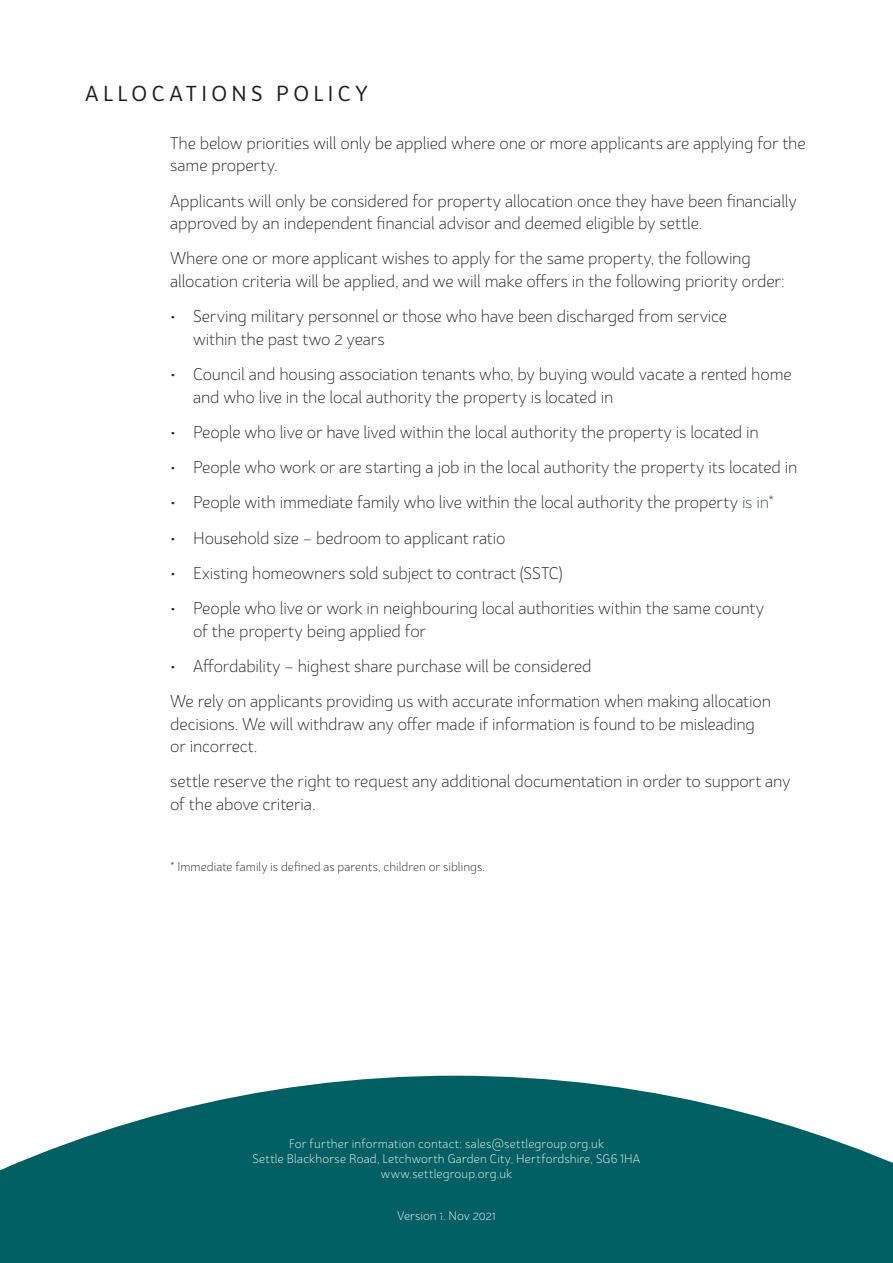
<style>
.page{position:relative;width:893px;height:1263px;background:#fff}
.page>*{position:absolute;margin:0;border:0;box-sizing:border-box;transform-origin:0 0}
.t1{font:21px "Bw Surco";letter-spacing:.205em;color:#1d1d1b}
.t2{font:300 16.5px/22.5px "Bw Surco";letter-spacing:-.01em;color:#1d1d1b}
.t3{font:300 12px/15px "Bw Surco";letter-spacing:.015em;color:#fff;text-align:center}
.t4{font:300 12px "Bw Surco";letter-spacing:.005em;color:#1d1d1b}
.s1{color:#3b4544}
</style>
<div class="page">
<svg style="left:0;top:1076px;width:893px;height:187px;fill:#005f63"></svg>
<p class="t1" style="left:85px;top:80px;width:284px">ALLOCATIONS POLICY</p>
<p class="t2" style="left:170px;top:131px;width:637px">The below priorities will only be applied where one or more applicants are applying for the same property.</p>
<p class="t2" style="left:170px;top:189px;width:628px">Applicants will only be considered for property allocation once they have been financially approved by an independent financial advisor and deemed eligible by settle.</p>
<p class="t2" style="left:170px;top:247px;width:616px">Where one or more applicant wishes to apply for the same property, the following allocation criteria will be applied, and we will make offers in the following priority order:</p>
<p class="t2" style="left:193px;top:305px;width:536px;text-indent:-23px">• Serving military personnel or those who have been discharged from service within the past two 2 years</p>
<p class="t2" style="left:193px;top:362px;width:600px;text-indent:-23px">• Council and housing association tenants who, by buying would vacate a rented home and who live in the local authority the property is located in</p>
<p class="t2" style="left:170px;top:420px;width:590px">• People who live or have lived within the local authority the property is located in</p>
<p class="t2" style="left:170px;top:455px;width:629px">• People who work or are starting a job in the local authority the property its located in</p>
<p class="t2" style="left:170px;top:491px;width:606px">• People with immediate family who live within the local authority the property <span class="s1">is in*</span></p>
<p class="t2" style="left:170px;top:526px;width:337px">• Household size – bedroom to applicant ratio</p>
<p class="t2" style="left:170px;top:561px;width:394px">• Existing homeowners sold subject to contract (SSTC)</p>
<p class="t2" style="left:193px;top:596px;width:572px;text-indent:-23px">• People who live or work in neighbouring local authorities within the same county of the property being applied for</p>
<p class="t2" style="left:170px;top:648px;width:602px;line-height:35.2px">• Affordability – highest share purchase will be considered<br>We rely on applicants providing us with accurate information when making allocation</p>
<p class="t2" style="left:170px;top:712px;width:586px">decisions. We will withdraw any offer made if information is found to be misleading or incorrect.</p>
<p class="t2" style="left:170px;top:770px;width:622px">settle reserve the right to request any additional documentation in order to support any of the above criteria.</p>
<p class="t4" style="left:170px;top:859px;width:317px">* Immediate family is defined as parents, children or siblings.</p>
<p class="t3" style="left:253px;top:1136px;width:389px">For further information contact: sales@settlegroup.org.uk<br>Settle Blackhorse Road, Letchworth Garden City, Hertfordshire, SG6 1HA www.settlegroup.org.uk</p>
<p class="t3" style="left:397px;top:1208px;width:100px">Version 1: Nov 2021</p>
</div>
